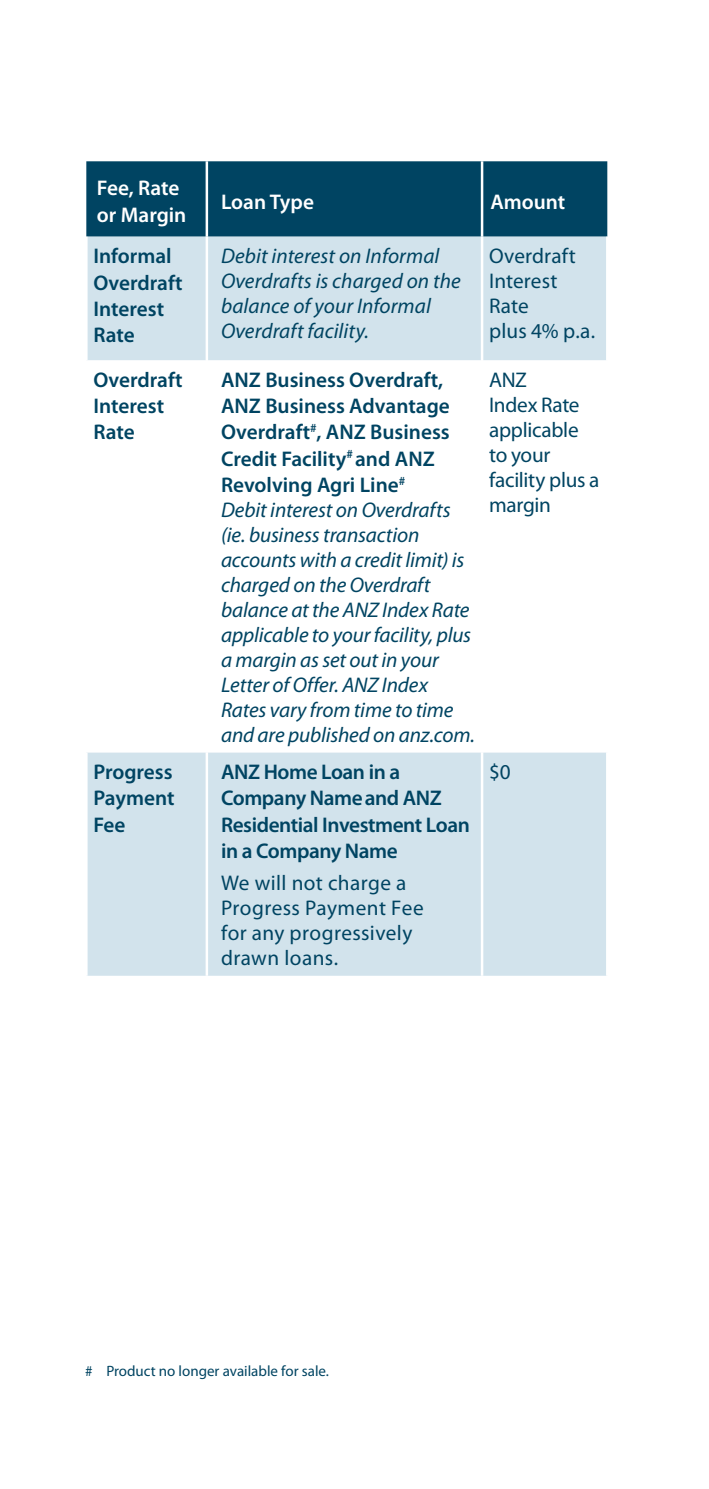
<style>
.page{position:relative;width:709px;height:1489px;background:#fff}
.page>*{position:absolute;margin:0;border:0;box-sizing:border-box;transform-origin:0 0}
.t1{font:italic 21.25px/25.2px "Myriad Pro";letter-spacing:-.005em;color:#004462}
.t2{font:600 21.25px/26.2px "Myriad Pro";letter-spacing:-.015em;color:#004462}
.t3{font:21.25px/25px "Myriad Pro";letter-spacing:.01em;color:#004462}
.t4{font:21.25px/25px "Myriad Pro";letter-spacing:-.015em;color:#004462}
.t5{font:600 21.25px/27.5px "Myriad Pro";color:#fff}
.t6{font:15px "Myriad Pro";color:#004462}
.s1{font-weight:600;font-style:normal}
</style>
<div class="page">
<div style="left:86px;top:161px;width:521px;height:76px;background:#004462"></div>
<svg style="left:88px;top:237px;width:518px;height:738px"></svg>
<hr style="left:206px;top:161px;width:2px;height:76px;background:#fff">
<hr style="left:481px;top:161px;width:2px;height:76px;background:#fff">
<hr style="left:206px;top:237px;width:2px;height:123px;background:#fff">
<hr style="left:206px;top:752px;width:2px;height:223px;background:#fff">
<hr style="left:481px;top:237px;width:2px;height:123px;background:#fff">
<hr style="left:481px;top:752px;width:2px;height:223px;background:#fff">
<hr style="left:206px;top:360px;width:2px;height:392px;background:#fff">
<hr style="left:481px;top:360px;width:2px;height:392px;background:#fff">
<p class="t5" style="left:97px;top:173px;width:91px">Fee, Rate or Margin</p>
<p class="t5" style="left:221px;top:187px;width:94px">Loan Type</p>
<p class="t5" style="left:490px;top:187px;width:77px">Amount</p>
<p class="t2" style="left:93px;top:242px;width:91px">Informal<br>Overdraft<br>Interest<br>Rate</p>
<p class="t1" style="left:221px;top:243px;width:241px">Debit interest on Informal<br>Overdrafts is charged on the balance of your Informal<br>Overdraft facility.</p>
<p class="t3" style="left:489px;top:243px;width:107px">Overdraft<br>Interest<br>Rate<br>plus 4% p.a.</p>
<p class="t2" style="left:93px;top:366px;width:91px">Overdraft<br>Interest<br>Rate</p>
<p class="t1" style="left:221px;top:366px;width:255px"><span class="s1">ANZ Business Overdraft,<br>ANZ Business Advantage<br>Overdraft</span><sup>#</sup><span class="s1">, ANZ Business<br>Credit Facility</span><sup>#</sup> <span class="s1">and ANZ<br>Revolving Agri Line</span><sup>#<br></sup>Debit interest on Overdrafts (ie. business transaction accounts with a credit limit) is charged on the Overdraft balance at the ANZ Index Rate applicable to your facility, plus a margin as set out in your<br>Letter of Offer. ANZ Index<br>Rates vary from time to time and are published on anz.com.</p>
<p class="t4" style="left:489px;top:367px;width:112px">ANZ<br>Index Rate applicable to your facility plus a margin</p>
<p class="t2" style="left:93px;top:758px;width:83px;text-align:justify">Progress Payment Fee</p>
<p class="t2" style="left:221px;top:758px;width:250px">ANZ Home Loan in a<br>Company Nameand ANZ<br>Residential Investment Loan in a Company Name</p>
<p class="t3" style="left:221px;top:870px;width:204px">We will not charge a<br>Progress Payment Fee for any progressively drawn loans.</p>
<p class="t3" style="left:489px;top:759px;width:23px">$0</p>
<p class="t6" style="left:85px;top:1361px;width:245px"># Product no longer available for sale.</p>
</div>
